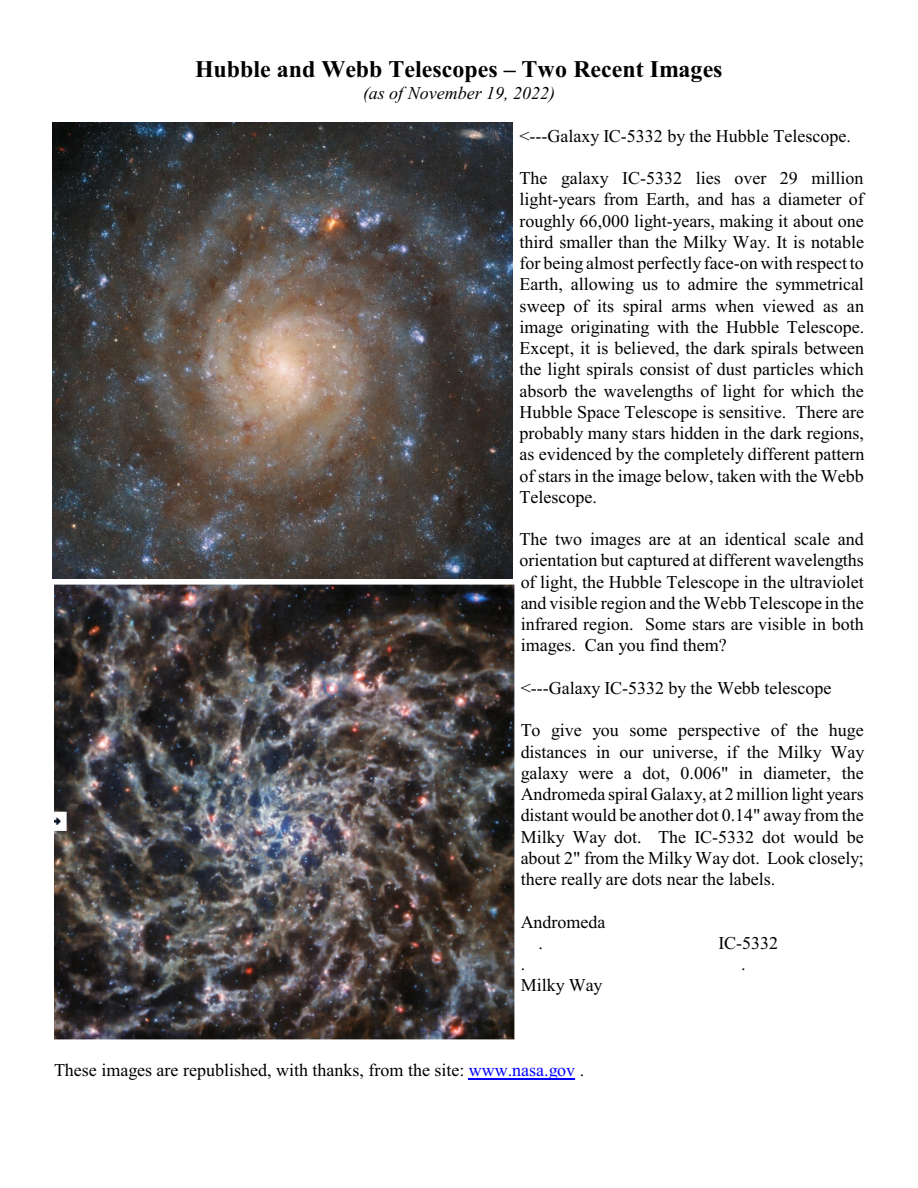
<style>
.page{position:relative;width:918px;height:1188px;background:#fff}
.page>*{position:absolute;margin:0;border:0;box-sizing:border-box;transform-origin:0 0}
.t1{font:700 24px "Times New Roman";color:#000}
.t2{font:18px/21.3px "Times New Roman";color:#000;text-align:justify}
.t3{font:italic 18px "Times New Roman";color:#000}
.s1{color:#00f}
</style>
<div class="page">
<img style="left:53px;top:122px;width:460px;height:457px">
<img style="left:54px;top:585px;width:460px;height:455px">
<hr style="left:469px;top:1079px;width:106px;height:1px;background:#00f">
<h1 class="t1" style="left:195px;top:61px;width:529px">Hubble and Webb Telescopes – Two Recent Images</h1>
<p class="t3" style="left:363px;top:87px;width:194px">(as of November 19, 2022)</p>
<p class="t2" style="left:519px;top:127px;width:333px">&lt;---Galaxy IC-5332 by the Hubble Telescope.</p>
<p class="t2" style="left:519px;top:169px;width:346px">The galaxy IC-5332 lies over 29 million light-years from Earth, and has a diameter of roughly 66,000 light-years, making it about one third smaller than the Milky Way. It is notable for being almost perfectly face-on with respect to Earth, allowing us to admire the symmetrical sweep of its spiral arms when viewed as an image originating with the Hubble Telescope.<br>Except, it is believed, the dark spirals between the light spirals consist of dust particles which absorb the wavelengths of light for which the Hubble Space Telescope is sensitive. There are probably many stars hidden in the dark regions, as evidenced by the completely different pattern of stars in the image below, taken with the Webb Telescope.</p>
<p class="t2" style="left:519px;top:530px;width:346px">The two images are at an identical scale and orientation but captured at different wavelengths of light, the Hubble Telescope in the ultraviolet and visible region and the Webb Telescope in the infrared region. Some stars are visible in both images. Can you find them?</p>
<p class="t2" style="left:521px;top:679px;width:312px">&lt;---Galaxy IC-5332 by the Webb telescope</p>
<p class="t2" style="left:521px;top:721px;width:345px">To give you some perspective of the huge distances in our universe, if the Milky Way galaxy were a dot, 0.006" in diameter, the Andromeda spiral Galaxy, at 2 million light years distant would be another dot 0.14" away from the Milky Way dot. The IC-5332 dot would be about 2" from the Milky Way dot. Look closely; there really are dots near the labels.</p>
<p class="t2" style="left:539px;top:913px;width:68px;text-indent:-18px">Andromeda .</p>
<p class="t2" style="left:719px;top:934px;width:61px">IC-5332</p>
<p class="t2" style="left:521px;top:955px;width:6px">.</p>
<p class="t2" style="left:741px;top:955px;width:6px">.</p>
<p class="t2" style="left:521px;top:976px;width:83px">Milky Way</p>
<p class="t2" style="left:54px;top:1061px;width:532px">These images are republished, with thanks, from the site: <span class="s1">www.nasa.gov</span> .</p>
</div>
